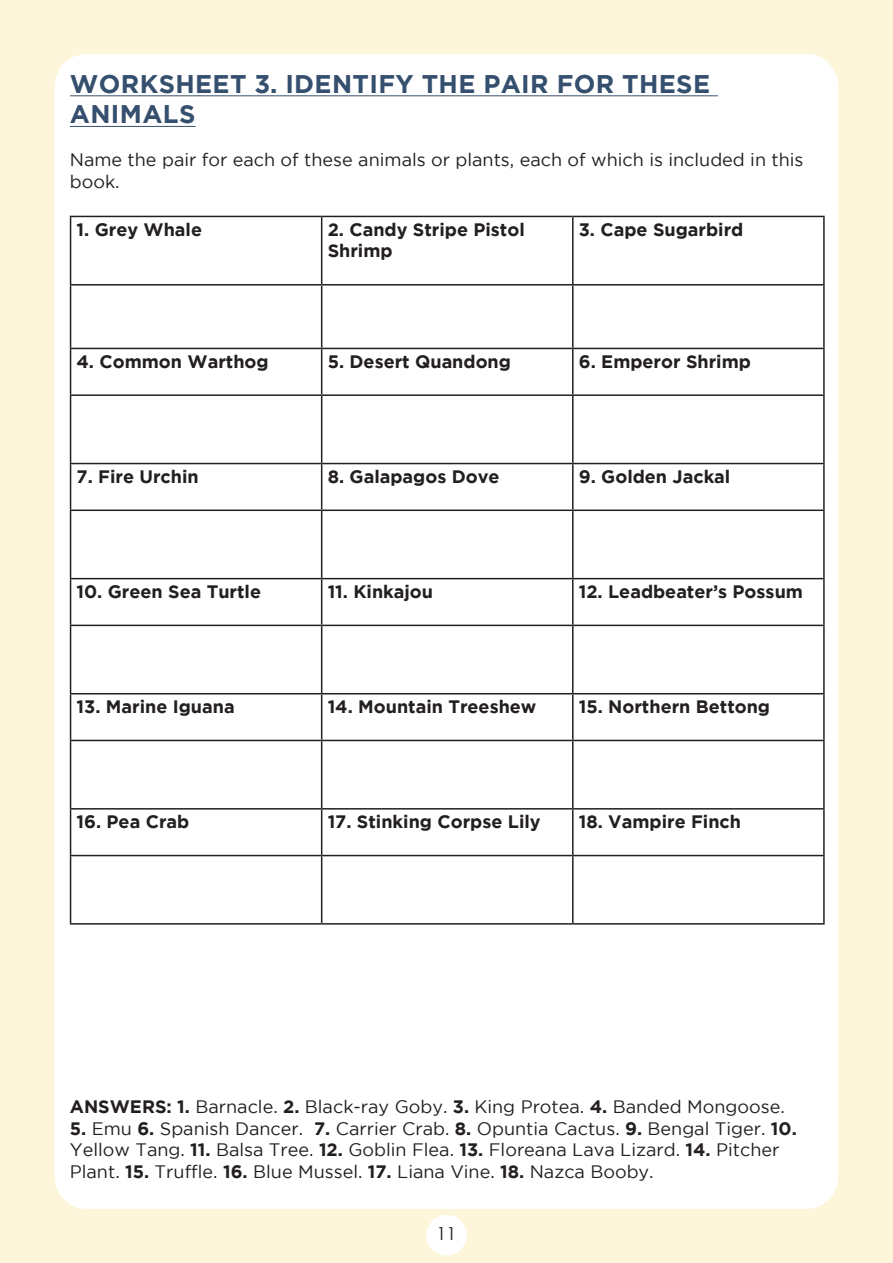
<style>
.page{position:relative;width:893px;height:1263px;background:#fff}
.page>*{position:absolute;margin:0;border:0;box-sizing:border-box;transform-origin:0 0}
.t1{font:700 25.5px/30.6px "Gotham";letter-spacing:.015em;color:#354f6e}
.t2{font:18px/21.6px "Gotham";color:#231f20}
.t3{font:700 18px/21.6px "Gotham";color:#231f20}
.t4{font:18px "Century Gothic";color:#231f20}
.s1{font-weight:700}
</style>
<div class="page">
<hr style="left:70px;top:96px;width:648px;height:1px;background:#354f6e">
<hr style="left:70px;top:126px;width:126px;height:1px;background:#354f6e">
<hr style="left:70px;top:216px;width:252px;height:1px;background:#231f20">
<hr style="left:70px;top:217px;width:1px;height:67px;background:#231f20">
<hr style="left:322px;top:216px;width:251px;height:1px;background:#231f20">
<hr style="left:321px;top:217px;width:1px;height:67px;background:#231f20">
<hr style="left:573px;top:216px;width:252px;height:1px;background:#231f20">
<hr style="left:572px;top:217px;width:2px;height:67px;background:#231f20">
<hr style="left:823px;top:217px;width:2px;height:67px;background:#231f20">
<hr style="left:70px;top:284px;width:252px;height:2px;background:#231f20">
<hr style="left:70px;top:286px;width:1px;height:62px;background:#231f20">
<hr style="left:322px;top:284px;width:251px;height:2px;background:#231f20">
<hr style="left:321px;top:286px;width:1px;height:62px;background:#231f20">
<hr style="left:573px;top:284px;width:252px;height:2px;background:#231f20">
<hr style="left:572px;top:286px;width:2px;height:62px;background:#231f20">
<hr style="left:823px;top:286px;width:2px;height:62px;background:#231f20">
<hr style="left:70px;top:348px;width:252px;height:1px;background:#231f20">
<hr style="left:70px;top:349px;width:1px;height:45px;background:#231f20">
<hr style="left:322px;top:348px;width:251px;height:1px;background:#231f20">
<hr style="left:321px;top:349px;width:1px;height:45px;background:#231f20">
<hr style="left:573px;top:348px;width:252px;height:1px;background:#231f20">
<hr style="left:572px;top:349px;width:2px;height:45px;background:#231f20">
<hr style="left:823px;top:349px;width:2px;height:45px;background:#231f20">
<hr style="left:70px;top:394px;width:252px;height:2px;background:#231f20">
<hr style="left:70px;top:396px;width:1px;height:67px;background:#231f20">
<hr style="left:322px;top:394px;width:251px;height:2px;background:#231f20">
<hr style="left:321px;top:396px;width:1px;height:67px;background:#231f20">
<hr style="left:573px;top:394px;width:252px;height:2px;background:#231f20">
<hr style="left:572px;top:396px;width:2px;height:67px;background:#231f20">
<hr style="left:823px;top:396px;width:2px;height:67px;background:#231f20">
<hr style="left:70px;top:463px;width:252px;height:1px;background:#231f20">
<hr style="left:70px;top:464px;width:1px;height:45px;background:#231f20">
<hr style="left:322px;top:463px;width:251px;height:1px;background:#231f20">
<hr style="left:321px;top:464px;width:1px;height:45px;background:#231f20">
<hr style="left:573px;top:463px;width:252px;height:1px;background:#231f20">
<hr style="left:572px;top:464px;width:2px;height:45px;background:#231f20">
<hr style="left:823px;top:464px;width:2px;height:45px;background:#231f20">
<hr style="left:70px;top:509px;width:252px;height:2px;background:#231f20">
<hr style="left:70px;top:511px;width:1px;height:67px;background:#231f20">
<hr style="left:322px;top:509px;width:251px;height:2px;background:#231f20">
<hr style="left:321px;top:511px;width:1px;height:67px;background:#231f20">
<hr style="left:573px;top:509px;width:252px;height:2px;background:#231f20">
<hr style="left:572px;top:511px;width:2px;height:67px;background:#231f20">
<hr style="left:823px;top:511px;width:2px;height:67px;background:#231f20">
<hr style="left:70px;top:578px;width:252px;height:1px;background:#231f20">
<hr style="left:70px;top:579px;width:1px;height:46px;background:#231f20">
<hr style="left:322px;top:578px;width:251px;height:1px;background:#231f20">
<hr style="left:321px;top:579px;width:1px;height:46px;background:#231f20">
<hr style="left:573px;top:578px;width:252px;height:1px;background:#231f20">
<hr style="left:572px;top:579px;width:2px;height:46px;background:#231f20">
<hr style="left:823px;top:579px;width:2px;height:46px;background:#231f20">
<hr style="left:70px;top:625px;width:252px;height:1px;background:#231f20">
<hr style="left:70px;top:626px;width:1px;height:67px;background:#231f20">
<hr style="left:322px;top:625px;width:251px;height:1px;background:#231f20">
<hr style="left:321px;top:626px;width:1px;height:67px;background:#231f20">
<hr style="left:573px;top:625px;width:252px;height:1px;background:#231f20">
<hr style="left:572px;top:626px;width:2px;height:67px;background:#231f20">
<hr style="left:823px;top:626px;width:2px;height:67px;background:#231f20">
<hr style="left:70px;top:693px;width:252px;height:1px;background:#231f20">
<hr style="left:70px;top:694px;width:1px;height:46px;background:#231f20">
<hr style="left:322px;top:693px;width:251px;height:1px;background:#231f20">
<hr style="left:321px;top:694px;width:1px;height:46px;background:#231f20">
<hr style="left:573px;top:693px;width:252px;height:1px;background:#231f20">
<hr style="left:572px;top:694px;width:2px;height:46px;background:#231f20">
<hr style="left:823px;top:694px;width:2px;height:46px;background:#231f20">
<hr style="left:70px;top:740px;width:252px;height:1px;background:#231f20">
<hr style="left:70px;top:741px;width:1px;height:67px;background:#231f20">
<hr style="left:322px;top:740px;width:251px;height:1px;background:#231f20">
<hr style="left:321px;top:741px;width:1px;height:67px;background:#231f20">
<hr style="left:573px;top:740px;width:252px;height:1px;background:#231f20">
<hr style="left:572px;top:741px;width:2px;height:67px;background:#231f20">
<hr style="left:823px;top:741px;width:2px;height:67px;background:#231f20">
<hr style="left:70px;top:808px;width:252px;height:1px;background:#231f20">
<hr style="left:70px;top:809px;width:1px;height:46px;background:#231f20">
<hr style="left:322px;top:808px;width:251px;height:1px;background:#231f20">
<hr style="left:321px;top:809px;width:1px;height:46px;background:#231f20">
<hr style="left:573px;top:808px;width:252px;height:1px;background:#231f20">
<hr style="left:572px;top:809px;width:2px;height:46px;background:#231f20">
<hr style="left:823px;top:809px;width:2px;height:46px;background:#231f20">
<hr style="left:70px;top:855px;width:252px;height:1px;background:#231f20">
<hr style="left:70px;top:856px;width:1px;height:67px;background:#231f20">
<hr style="left:322px;top:855px;width:251px;height:1px;background:#231f20">
<hr style="left:321px;top:856px;width:1px;height:67px;background:#231f20">
<hr style="left:573px;top:855px;width:252px;height:1px;background:#231f20">
<hr style="left:572px;top:856px;width:2px;height:67px;background:#231f20">
<hr style="left:823px;top:856px;width:2px;height:67px;background:#231f20">
<hr style="left:70px;top:923px;width:252px;height:2px;background:#231f20">
<hr style="left:322px;top:923px;width:251px;height:2px;background:#231f20">
<hr style="left:573px;top:923px;width:252px;height:2px;background:#231f20">
<h1 class="t1" style="left:70px;top:68px;width:642px">WORKSHEET 3. IDENTIFY THE PAIR FOR THESE<br>ANIMALS</h1>
<p class="t2" style="left:70px;top:149px;width:735px">Name the pair for each of these animals or plants, each of which is included in this book.</p>
<p class="t3" style="left:77px;top:218px;width:127px">1. Grey Whale</p>
<p class="t3" style="left:328px;top:218px;width:199px">2. Candy Stripe Pistol<br>Shrimp</p>
<p class="t3" style="left:579px;top:218px;width:166px">3. Cape Sugarbird</p>
<p class="t3" style="left:77px;top:350px;width:194px">4. Common Warthog</p>
<p class="t3" style="left:328px;top:350px;width:185px">5. Desert Quandong</p>
<p class="t3" style="left:579px;top:350px;width:174px">6. Emperor Shrimp</p>
<p class="t3" style="left:77px;top:465px;width:124px">7. Fire Urchin</p>
<p class="t3" style="left:328px;top:465px;width:173px">8. Galapagos Dove</p>
<p class="t3" style="left:579px;top:465px;width:153px">9. Golden Jackal</p>
<p class="t3" style="left:77px;top:580px;width:186px">10. Green Sea Turtle</p>
<p class="t3" style="left:328px;top:580px;width:107px">11. Kinkajou</p>
<p class="t3" style="left:579px;top:580px;width:226px">12. Leadbeater’s Possum</p>
<p class="t3" style="left:77px;top:695px;width:160px">13. Marine Iguana</p>
<p class="t3" style="left:328px;top:695px;width:210px">14. Mountain Treeshew</p>
<p class="t3" style="left:579px;top:695px;width:193px">15. Northern Bettong</p>
<p class="t3" style="left:77px;top:810px;width:114px">16. Pea Crab</p>
<p class="t3" style="left:328px;top:810px;width:214px">17. Stinking Corpse Lily</p>
<p class="t3" style="left:579px;top:810px;width:164px">18. Vampire Finch</p>
<p class="t2" style="left:70px;top:1095px;width:716px"><span class="s1">ANSWERS: 1.</span> Barnacle. <span class="s1">2.</span> Black-ray Goby. <span class="s1">3.</span> King Protea. <span class="s1">4.</span> Banded Mongoose.</p>
<p class="t2" style="left:70px;top:1117px;width:728px"><span class="s1">5.</span> Emu <span class="s1">6.</span> Spanish Dancer. <span class="s1">7.</span> Carrier Crab. <span class="s1">8.</span> Opuntia Cactus. <span class="s1">9.</span> Bengal Tiger. <span class="s1">10.<br></span>Yellow Tang. <span class="s1">11.</span> Balsa Tree. <span class="s1">12.</span> Goblin Flea. <span class="s1">13.</span> Floreana Lava Lizard. <span class="s1">14.</span> Pitcher<br>Plant. <span class="s1">15.</span> Truffle. <span class="s1">16.</span> Blue Mussel. <span class="s1">17.</span> Liana Vine. <span class="s1">18.</span> Nazca Booby.</p>
<p class="t4" style="left:436px;top:1221px;width:21px">11</p>
</div>
